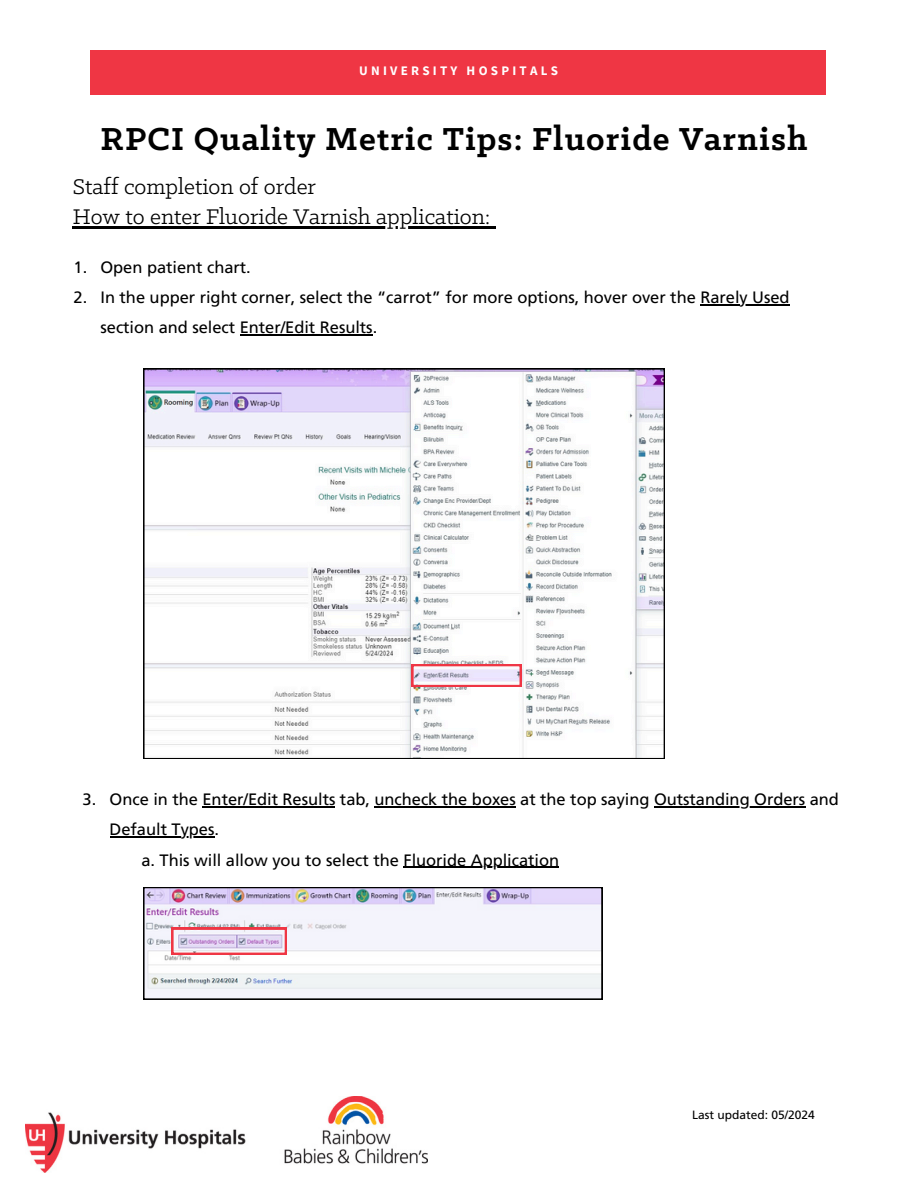
<style>
.page{position:relative;width:918px;height:1188px;background:#fff}
.page>*{position:absolute;margin:0;border:0;box-sizing:border-box;transform-origin:0 0}
.t1{font:700 36px "Klinic Slab";letter-spacing:.03em;color:#000}
.t2{font:24px "Klinic Slab";color:#000}
.t3{font:16.5px/30.3px "Frutiger LT Std";letter-spacing:-.005em;color:#000}
.t4{font:700 13.05px "Source Sans Pro";letter-spacing:.25em;color:#fff}
.t5{font:12px "Frutiger LT Std";color:#000}
</style>
<div class="page">
<div style="left:91px;top:51px;width:735px;height:43px;background:#ef3644"></div>
<img style="left:25px;top:1096px;width:403px;height:77px">
<svg style="left:143px;top:369px;width:521px;height:390px"></svg>
<svg style="left:411px;top:664px;width:111px;height:23px"></svg>
<svg style="left:143px;top:887px;width:459px;height:113px"></svg>
<hr style="left:73px;top:227px;width:417px;height:2px;background:#000">
<hr style="left:700px;top:304px;width:90px;height:1px;background:#000">
<hr style="left:240px;top:334px;width:133px;height:2px;background:#000">
<hr style="left:203px;top:806px;width:132px;height:1px;background:#000">
<hr style="left:375px;top:806px;width:141px;height:1px;background:#000">
<hr style="left:654px;top:806px;width:151px;height:1px;background:#000">
<hr style="left:110px;top:836px;width:104px;height:2px;background:#000">
<hr style="left:403px;top:867px;width:156px;height:1px;background:#000">
<svg style="left:171px;top:928px;width:116px;height:27px"></svg>
<p class="t4" style="left:359px;top:62px;width:201px">UNIVERSITY HOSPITALS</p>
<h3 class="t1" style="left:101px;top:123px;width:709px">RPCI Quality Metric Tips: Fluoride Varnish</h3>
<p class="t2" style="left:73px;top:176px;width:245px">Staff completion of order</p>
<h3 class="t2" style="left:73px;top:206px;width:419px">How to enter Fluoride Varnish application:</h3>
<h3 class="t3" style="left:74px;top:253px;width:15px">1.<br>2.</h3>
<p class="t3" style="left:101px;top:253px;width:691px">Open patient chart.<br>In the upper right corner, select the “carrot” for more options, hover over the Rarely Used</p>
<p class="t3" style="left:101px;top:314px;width:278px">section and select Enter/Edit Results.</p>
<p class="t3" style="left:83px;top:786px;width:758px">3. Once in the Enter/Edit Results tab, uncheck the boxes at the top saying Outstanding Orders and</p>
<p class="t3" style="left:110px;top:816px;width:111px">Default Types.</p>
<p class="t3" style="left:141px;top:846px;width:419px">a. This will allow you to select the Fluoride Application</p>
<h3 class="t5" style="left:692px;top:1110px;width:124px">Last updated: 05/2024</h3>
</div>
